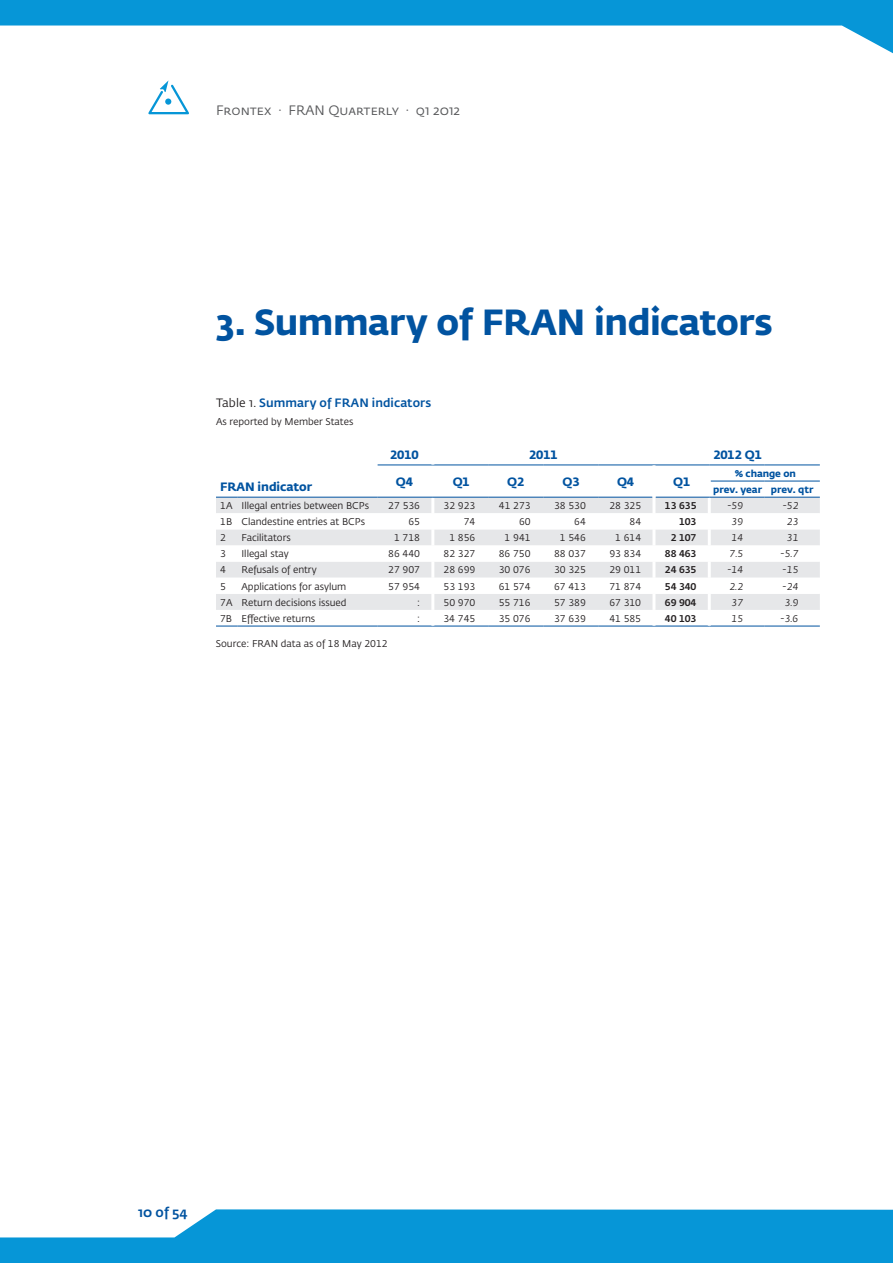
<style>
.page{position:relative;width:893px;height:1263px;background:#fff}
.page>*{position:absolute;margin:0;border:0;box-sizing:border-box;transform-origin:0 0}
.t1{font:700 36px "Fedra Sans Pro";letter-spacing:-.015em;color:#0153a0}
.t2{font:13.5px "Fedra Sans Pro";color:#57585a}
.t3{font:500 13.5px "Fedra Sans Pro";color:#0153a0}
.t4{font:700 12px "Fedra Sans Pro";letter-spacing:-.005em;color:#0153a0}
.t5{font:500 12px "Fedra Sans Pro";letter-spacing:.01em;color:#0153a0}
.t6{font:9.75px "Fedra Sans Pro";letter-spacing:-.005em;color:#231f20}
.t7{font:italic 9.75px "Fedra Sans Pro";letter-spacing:-.005em;color:#231f20}
.t8{font:500 9.75px "Fedra Sans Pro";letter-spacing:-.005em;color:#231f20}
.t9{font:700 9.75px/16px "Fedra Sans Pro";letter-spacing:-.005em;color:#0153a0;text-align:center}
.s1{font-weight:400;color:#231f20}
</style>
<div class="page">
<svg style="left:148px;top:80px;width:41px;height:34px"></svg>
<svg style="left:0;top:0;width:893px;height:54px"></svg>
<svg style="left:0;top:1209px;width:893px;height:54px;background:#24a2db"></svg>
<div style="left:216px;top:498px;width:604px;height:15px;background:#e6e7e9"></div>
<svg style="left:216px;top:530px;width:604px;height:96px"></svg>
<hr style="left:431px;top:497px;width:3px;height:16px;background:#fff">
<hr style="left:708px;top:497px;width:3px;height:16px;background:#fff">
<hr style="left:431px;top:529px;width:3px;height:16px;background:#fff">
<hr style="left:708px;top:529px;width:3px;height:16px;background:#fff">
<hr style="left:431px;top:545px;width:3px;height:17px;background:#fff">
<hr style="left:708px;top:545px;width:3px;height:17px;background:#fff">
<hr style="left:431px;top:562px;width:3px;height:16px;background:#fff">
<hr style="left:378px;top:626px;width:55px;height:1px;background:#0153a0">
<hr style="left:433px;top:626px;width:55px;height:1px;background:#0153a0">
<hr style="left:599px;top:626px;width:55px;height:1px;background:#0153a0">
<hr style="left:654px;top:626px;width:55px;height:1px;background:#0153a0">
<hr style="left:709px;top:626px;width:56px;height:1px;background:#0153a0">
<hr style="left:652px;top:497px;width:3px;height:16px;background:#fff">
<hr style="left:652px;top:529px;width:3px;height:16px;background:#fff">
<hr style="left:652px;top:545px;width:3px;height:17px;background:#fff">
<hr style="left:652px;top:562px;width:3px;height:16px;background:#fff">
<hr style="left:652px;top:578px;width:3px;height:16px;background:#fff">
<hr style="left:652px;top:594px;width:3px;height:16px;background:#fff">
<hr style="left:652px;top:610px;width:3px;height:16px;background:#fff">
<svg style="left:216px;top:464px;width:604px;height:34px"></svg>
<hr style="left:237px;top:497px;width:141px;height:1px;background:#0153a0">
<hr style="left:708px;top:562px;width:3px;height:16px;background:#fff">
<hr style="left:431px;top:578px;width:3px;height:16px;background:#fff">
<hr style="left:708px;top:578px;width:3px;height:16px;background:#fff">
<hr style="left:431px;top:594px;width:3px;height:16px;background:#fff">
<hr style="left:708px;top:594px;width:3px;height:16px;background:#fff">
<svg style="left:216px;top:626px;width:21px;height:1px"></svg>
<hr style="left:237px;top:626px;width:141px;height:1px;background:#0153a0">
<hr style="left:431px;top:610px;width:3px;height:16px;background:#fff">
<hr style="left:488px;top:626px;width:55px;height:1px;background:#0153a0">
<hr style="left:543px;top:626px;width:56px;height:1px;background:#0153a0">
<hr style="left:708px;top:610px;width:3px;height:16px;background:#fff">
<hr style="left:765px;top:626px;width:55px;height:1px;background:#0153a0">
<h2 class="t2" style="left:216px;top:100px;width:246px">Frontex · FRAN Quarterly · q1 2012</h2>
<h1 class="t1" style="left:216px;top:293px;width:558px">3. Summary of FRAN indicators</h1>
<p class="t5" style="left:216px;top:393px;width:217px"><span class="s1">Table 1.</span> Summary of FRAN indicators</p>
<p class="t6" style="left:216px;top:415px;width:139px">As reported by Member States</p>
<p class="t4" style="left:220px;top:477px;width:93px">FRAN indicator</p>
<p class="t4" style="left:390px;top:445px;width:30px">2010</p>
<p class="t4" style="left:529px;top:445px;width:30px">2011</p>
<p class="t4" style="left:713px;top:445px;width:50px">2012 Q1</p>
<p class="t4" style="left:396px;top:472px;width:19px">Q4</p>
<p class="t4" style="left:453px;top:472px;width:19px">Q1</p>
<p class="t4" style="left:507px;top:472px;width:19px">Q2</p>
<p class="t4" style="left:562px;top:472px;width:19px">Q3</p>
<p class="t4" style="left:617px;top:472px;width:19px">Q4</p>
<p class="t4" style="left:673px;top:472px;width:19px">Q1</p>
<p class="t9" style="left:713px;top:465px;width:102px">% change on<br>prev. year prev. qtr</p>
<p class="t6" style="left:220px;top:499px;width:150px">1A Illegal entries between BCPs</p>
<p class="t6" style="left:388px;top:499px;width:33px">27 536</p>
<p class="t6" style="left:444px;top:499px;width:33px">32 923</p>
<p class="t6" style="left:499px;top:499px;width:33px">41 273</p>
<p class="t6" style="left:554px;top:499px;width:33px">38 530</p>
<p class="t6" style="left:609px;top:499px;width:33px">28 325</p>
<p class="t8" style="left:665px;top:498px;width:33px">13 635</p>
<p class="t7" style="left:727px;top:499px;width:18px">-59</p>
<p class="t7" style="left:782px;top:499px;width:18px">-52</p>
<p class="t6" style="left:220px;top:515px;width:146px">1B Clandestine entries at BCPs</p>
<p class="t6" style="left:408px;top:515px;width:13px">65</p>
<p class="t6" style="left:464px;top:515px;width:13px">74</p>
<p class="t6" style="left:519px;top:515px;width:13px">60</p>
<p class="t6" style="left:574px;top:515px;width:13px">64</p>
<p class="t6" style="left:630px;top:515px;width:13px">84</p>
<p class="t8" style="left:679px;top:514px;width:19px">103</p>
<p class="t7" style="left:732px;top:515px;width:13px">39</p>
<p class="t7" style="left:787px;top:515px;width:13px">23</p>
<p class="t6" style="left:220px;top:531px;width:7px">2</p>
<p class="t6" style="left:241px;top:531px;width:51px">Facilitators</p>
<p class="t6" style="left:394px;top:531px;width:28px">1 718</p>
<p class="t6" style="left:449px;top:531px;width:28px">1 856</p>
<p class="t6" style="left:505px;top:531px;width:28px">1 941</p>
<p class="t6" style="left:560px;top:531px;width:28px">1 546</p>
<p class="t6" style="left:615px;top:531px;width:28px">1 614</p>
<p class="t8" style="left:671px;top:530px;width:27px">2 107</p>
<p class="t7" style="left:732px;top:531px;width:13px">14</p>
<p class="t7" style="left:787px;top:531px;width:13px">31</p>
<p class="t6" style="left:220px;top:547px;width:7px">3</p>
<p class="t6" style="left:241px;top:547px;width:49px">Illegal stay</p>
<p class="t6" style="left:388px;top:547px;width:33px">86 440</p>
<p class="t6" style="left:444px;top:547px;width:33px">82 327</p>
<p class="t6" style="left:499px;top:547px;width:33px">86 750</p>
<p class="t6" style="left:554px;top:547px;width:33px">88 037</p>
<p class="t6" style="left:609px;top:547px;width:33px">93 834</p>
<p class="t8" style="left:665px;top:546px;width:33px">88 463</p>
<p class="t7" style="left:729px;top:547px;width:15px">7.5</p>
<p class="t7" style="left:780px;top:547px;width:20px">-5.7</p>
<p class="t6" style="left:220px;top:563px;width:7px">4</p>
<p class="t6" style="left:241px;top:563px;width:77px">Refusals of entry</p>
<p class="t6" style="left:388px;top:563px;width:33px">27 907</p>
<p class="t6" style="left:444px;top:563px;width:33px">28 699</p>
<p class="t6" style="left:499px;top:563px;width:33px">30 076</p>
<p class="t6" style="left:554px;top:563px;width:33px">30 325</p>
<p class="t6" style="left:609px;top:563px;width:33px">29 011</p>
<p class="t8" style="left:665px;top:563px;width:33px">24 635</p>
<p class="t7" style="left:727px;top:563px;width:18px">-14</p>
<p class="t7" style="left:782px;top:563px;width:18px">-15</p>
<p class="t6" style="left:220px;top:579px;width:7px">5</p>
<p class="t6" style="left:241px;top:579px;width:106px">Applications for asylum</p>
<p class="t6" style="left:388px;top:579px;width:33px">57 954</p>
<p class="t6" style="left:444px;top:579px;width:33px">53 193</p>
<p class="t6" style="left:499px;top:579px;width:33px">61 574</p>
<p class="t6" style="left:554px;top:579px;width:33px">67 413</p>
<p class="t6" style="left:609px;top:579px;width:33px">71 874</p>
<p class="t8" style="left:665px;top:579px;width:33px">54 340</p>
<p class="t7" style="left:729px;top:579px;width:15px">2.2</p>
<p class="t7" style="left:782px;top:579px;width:18px">-24</p>
<p class="t6" style="left:220px;top:595px;width:128px">7A Return decisions issued</p>
<p class="t6" style="left:417px;top:595px;width:4px">:</p>
<p class="t6" style="left:443px;top:595px;width:33px">50 970</p>
<p class="t6" style="left:499px;top:595px;width:33px">55 716</p>
<p class="t6" style="left:554px;top:595px;width:33px">57 389</p>
<p class="t6" style="left:609px;top:595px;width:33px">67 310</p>
<p class="t8" style="left:665px;top:595px;width:33px">69 904</p>
<p class="t7" style="left:732px;top:595px;width:13px">37</p>
<p class="t7" style="left:785px;top:595px;width:15px">3.9</p>
<p class="t6" style="left:220px;top:611px;width:97px">7B Effective returns</p>
<p class="t6" style="left:417px;top:611px;width:4px">:</p>
<p class="t6" style="left:443px;top:611px;width:33px">34 745</p>
<p class="t6" style="left:499px;top:611px;width:33px">35 076</p>
<p class="t6" style="left:554px;top:611px;width:33px">37 639</p>
<p class="t6" style="left:609px;top:611px;width:33px">41 585</p>
<p class="t8" style="left:665px;top:611px;width:33px">40 103</p>
<p class="t7" style="left:732px;top:611px;width:13px">15</p>
<p class="t7" style="left:780px;top:611px;width:20px">-3.6</p>
<p class="t6" style="left:216px;top:637px;width:173px">Source: FRAN data as of 18 May 2012</p>
<h2 class="t3" style="left:138px;top:1202px;width:51px">10 of 54</h2>
</div>
